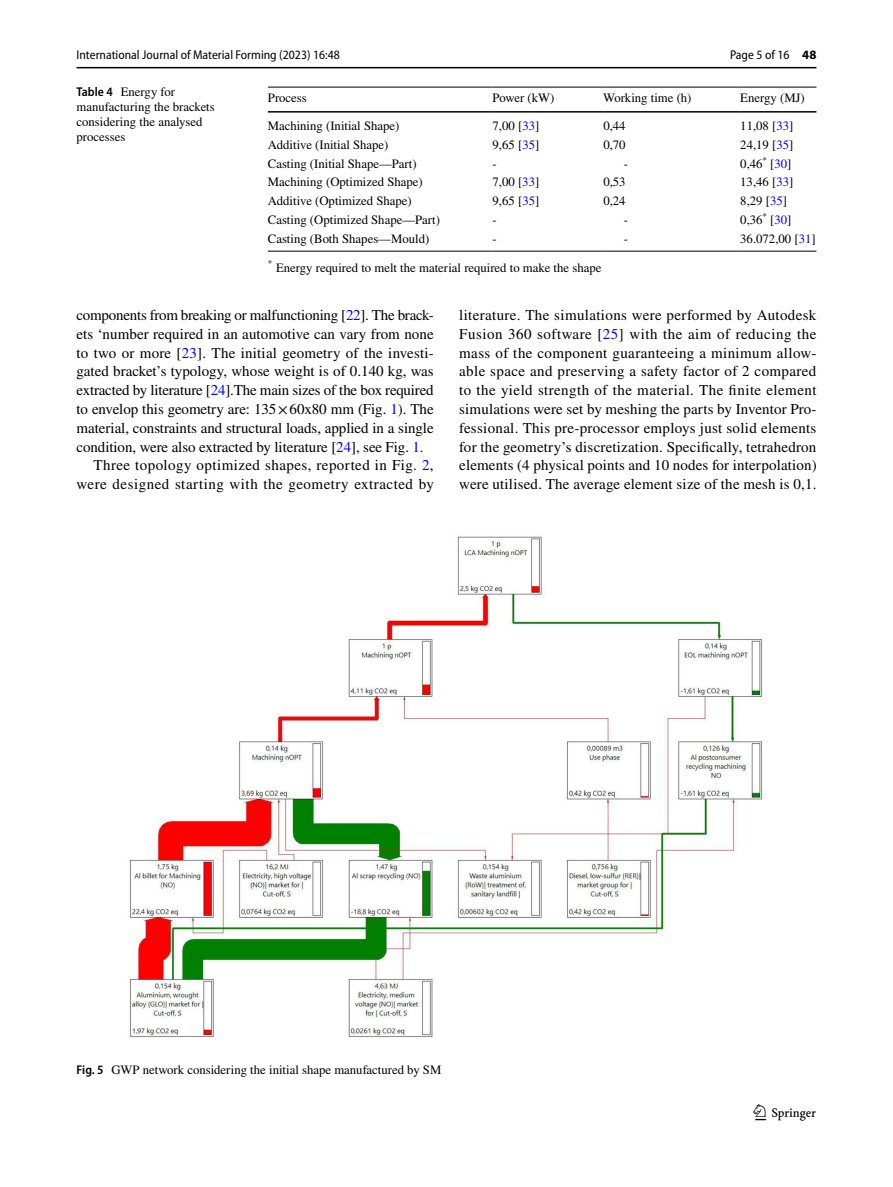
<style>
.page{position:relative;width:893px;height:1187px;background:#fff}
.page>*{position:absolute;margin:0;border:0;box-sizing:border-box;transform-origin:0 0}
.t1{font:22.5px "Springnew Regular 3";color:#000}
.t2{font:15px/18.8px "STIX";letter-spacing:-.005em;color:#000;text-align:justify}
.t3{font:15px "STIX";letter-spacing:.015em;color:#000}
.t4{font:15px "STIX";letter-spacing:.035em;color:#000}
.t5{font:15px "STIX";letter-spacing:.03em;color:#000}
.t6{font:12.75px/15px "STIX";color:#000}
.t7{font:semi-condensed 12.75px "Myriad Pro";color:#000}
.s1{font-weight:700;font-stretch:normal}
.s2{font-family:"Myriad Pro";font-weight:600;font-stretch:semi-condensed}
.s3{color:#00f}
</style>
<div class="page">
<hr style="left:77px;top:67px;width:739px;height:1px;background:#000">
<hr style="left:268px;top:87px;width:225px;height:1px;background:#000">
<hr style="left:268px;top:111px;width:225px;height:2px;background:#000">
<hr style="left:493px;top:87px;width:110px;height:1px;background:#000">
<hr style="left:493px;top:111px;width:110px;height:2px;background:#000">
<hr style="left:603px;top:87px;width:137px;height:1px;background:#000">
<hr style="left:603px;top:111px;width:137px;height:2px;background:#000">
<hr style="left:740px;top:87px;width:76px;height:1px;background:#000">
<hr style="left:740px;top:111px;width:76px;height:2px;background:#000">
<hr style="left:268px;top:251px;width:225px;height:1px;background:#000">
<hr style="left:493px;top:251px;width:110px;height:1px;background:#000">
<hr style="left:603px;top:251px;width:137px;height:1px;background:#000">
<hr style="left:740px;top:251px;width:76px;height:1px;background:#000">
<img style="left:129px;top:535px;width:635px;height:503px">
<p class="t7" style="left:77px;top:48px;width:265px">International Journal of Material Forming (2023) 16:48</p>
<p class="t7" style="left:730px;top:48px;width:88px">Page 5 of 16 <span class="s1">48</span></p>
<p class="t6" style="left:77px;top:85px;width:140px"><span class="s2">Table 4</span> Energy for manufacturing the brackets considering the analysed processes</p>
<p class="t6" style="left:268px;top:91px;width:40px">Process</p>
<p class="t6" style="left:493px;top:91px;width:63px">Power (kW)</p>
<p class="t6" style="left:603px;top:91px;width:90px">Working time (h)</p>
<p class="t6" style="left:740px;top:91px;width:66px">Energy (MJ)</p>
<p class="t6" style="left:268px;top:119px;width:133px">Machining (Initial Shape)</p>
<p class="t6" style="left:493px;top:119px;width:48px">7,00 [<span class="s3">33</span>]</p>
<p class="t6" style="left:603px;top:119px;width:24px">0,44</p>
<p class="t6" style="left:740px;top:119px;width:55px">11,08 [<span class="s3">33</span>]</p>
<p class="t6" style="left:268px;top:138px;width:122px">Additive (Initial Shape)</p>
<p class="t6" style="left:493px;top:138px;width:48px">9,65 [<span class="s3">35</span>]</p>
<p class="t6" style="left:603px;top:138px;width:24px">0,70</p>
<p class="t6" style="left:740px;top:138px;width:55px">24,19 [<span class="s3">35</span>]</p>
<p class="t6" style="left:268px;top:157px;width:150px">Casting (Initial Shape—Part)</p>
<p class="t6" style="left:493px;top:157px;width:6px">-</p>
<p class="t6" style="left:624px;top:157px;width:6px">-</p>
<p class="t6" style="left:740px;top:157px;width:53px">0,46<sup>*</sup> [<span class="s3">30</span>]</p>
<p class="t6" style="left:268px;top:175px;width:156px">Machining (Optimized Shape)</p>
<p class="t6" style="left:493px;top:175px;width:48px">7,00 [<span class="s3">33</span>]</p>
<p class="t6" style="left:603px;top:175px;width:24px">0,53</p>
<p class="t6" style="left:740px;top:175px;width:55px">13,46 [<span class="s3">33</span>]</p>
<p class="t6" style="left:268px;top:194px;width:145px">Additive (Optimized Shape)</p>
<p class="t6" style="left:493px;top:194px;width:48px">9,65 [<span class="s3">35</span>]</p>
<p class="t6" style="left:603px;top:194px;width:24px">0,24</p>
<p class="t6" style="left:740px;top:194px;width:48px">8,29 [<span class="s3">35</span>]</p>
<p class="t6" style="left:268px;top:213px;width:174px">Casting (Optimized Shape—Part)</p>
<p class="t6" style="left:493px;top:213px;width:6px">-</p>
<p class="t6" style="left:624px;top:213px;width:6px">-</p>
<p class="t6" style="left:740px;top:213px;width:53px">0,36<sup>*</sup> [<span class="s3">30</span>]</p>
<p class="t6" style="left:268px;top:232px;width:163px">Casting (Both Shapes—Mould)</p>
<p class="t6" style="left:493px;top:232px;width:6px">-</p>
<p class="t6" style="left:624px;top:232px;width:6px">-</p>
<p class="t6" style="left:740px;top:232px;width:77px">36.072,00 [<span class="s3">31</span>]</p>
<p class="t6" style="left:268px;top:261px;width:335px"><sup>*</sup> Energy required to melt the material required to make the shape</p>
<p class="t2" style="left:77px;top:307px;width:359px">components from breaking or malfunctioning [<span class="s3">22</span>]. The brack-</p>
<p class="t2" style="left:77px;top:325px;width:359px">ets ‘number required in an automotive can vary from none</p>
<p class="t3" style="left:77px;top:342px;width:359px">to two or more [<span class="s3">23</span>]. The initial geometry of the investi-</p>
<p class="t2" style="left:77px;top:363px;width:359px">gated bracket’s typology, whose weight is of 0.140 kg, was</p>
<p class="t2" style="left:77px;top:382px;width:359px">extracted by literature [<span class="s3">24</span>].The main sizes of the box required</p>
<p class="t2" style="left:77px;top:400px;width:359px">to envelop this geometry are: 135×60x80 mm (Fig. <span class="s3">1</span>). The</p>
<p class="t2" style="left:77px;top:419px;width:359px">material, constraints and structural loads, applied in a single</p>
<p class="t2" style="left:77px;top:438px;width:349px">condition, were also extracted by literature [<span class="s3">24</span>], see Fig. <span class="s3">1</span>.</p>
<p class="t5" style="left:94px;top:455px;width:342px">Three topology optimized shapes, reported in Fig. <span class="s3">2</span>,</p>
<p class="t4" style="left:77px;top:473px;width:359px">were designed starting with the geometry extracted by</p>
<p class="t2" style="left:459px;top:307px;width:359px">literature. The simulations were performed by Autodesk Fusion 360 software [<span class="s3">25</span>] with the aim of reducing the mass of the component guaranteeing a minimum allow&shy;able space and preserving a safety factor of 2 compared to the yield strength of the material. The finite element simulations were set by meshing the parts by Inventor Pro&shy;fessional. This pre-processor employs just solid elements for the geometry’s discretization. Specifically, tetrahedron elements (4 physical points and 10 nodes for interpolation) were utilised. The average element size of the mesh is 0,1.</p>
<p class="t6" style="left:77px;top:1062px;width:366px"><span class="s2">Fig. 5</span> GWP network considering the initial shape manufactured by SM</p>
<h1 class="t1" style="left:755px;top:1104px;width:62px">1 3</h1>
</div>
